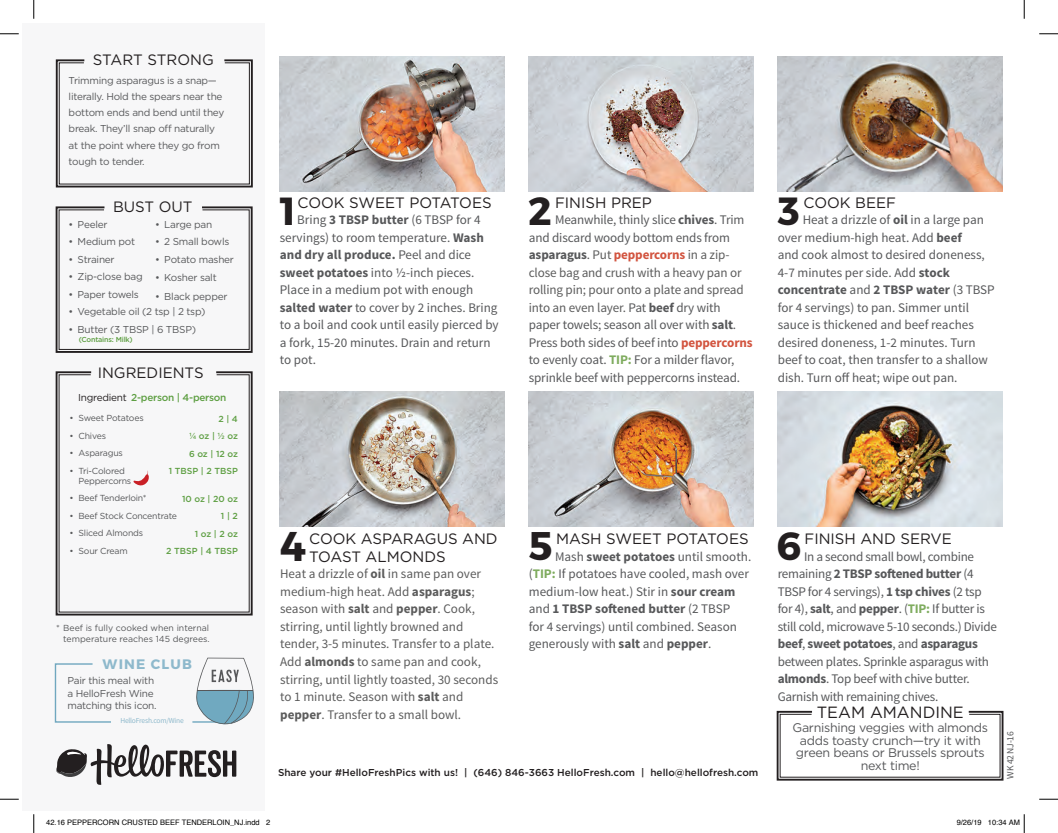
<style>
.page{position:relative;width:1058px;height:833px;background:#fff}
.page>*{position:absolute;margin:0;border:0;box-sizing:border-box;transform-origin:0 0}
.t1{font:700 41.5px "Montserrat";color:#231f20}
.t2{font:700 39.88px "Montserrat";color:#231f20}
.t3{font:700 39.25px "Montserrat";color:#231f20}
.t4{font:700 39.12px "Montserrat";color:#231f20}
.t5{font:16.25px "Gotham";color:#231f20}
.t6{font:15px/17.5px "Gotham";color:#231f20}
.t7{font:700 13.75px "Montserrat";letter-spacing:.085em;color:#8eb9cc}
.t8{font:13.12px/17.5px "Source Sans Pro";letter-spacing:-.01em;color:#57585a}
.t9{font:13.12px/17.5px "Source Sans Pro";color:#5c5c5c}
.t10{font:12.5px/12.5px "Gotham";letter-spacing:-.025em;color:#57585a;text-align:center}
.t11{font:10px/16.2px "Gotham";letter-spacing:-.025em;color:#57585a}
.t12{font:500 10px "Gotham";color:#231f20}
.t13{font:500 10px "Gotham";letter-spacing:-.025em;color:#5e9f43}
.t14{font:9.62px "Source Sans Pro";letter-spacing:-.025em;color:#57585a}
.t15{font:8.75px/10px "Gotham";letter-spacing:-.025em;color:#57585a}
.t16{font:500 8.75px/17.5px "Gotham";color:#5e9f43;text-align:right}
.t17{font:8.75px/10.5px "Gotham";color:#57585a;text-align:right}
.t18{font:7.5px "Helvetica";color:#000}
.t19{font:7.5px "Source Sans Pro";letter-spacing:-.025em;color:#8eb9cc}
.t20{font:500 7.25px "Gotham";letter-spacing:-.025em;color:#5e9f43}
.s1{font-weight:700}
.s2{color:#5c5c5c}
.s3{font-weight:700;color:#d2543f}
.s4{font-weight:700;color:#7fac5f}
.s5{font-weight:400;color:#231f20}
</style>
<div class="page">
<div style="left:23px;top:23px;width:242px;height:787px;background:#f7f7f8"></div>
<svg style="left:54px;top:663px;width:57px;height:60px"></svg>
<svg style="left:55px;top:206px;width:198px;height:147px"></svg>
<svg style="left:55px;top:371px;width:198px;height:245px"></svg>
<svg style="left:55px;top:59px;width:198px;height:129px"></svg>
<svg style="left:56px;top:744px;width:180px;height:40px"></svg>
<svg style="left:776px;top:710px;width:228px;height:71px"></svg>
<svg style="left:133px;top:470px;width:16px;height:19px"></svg>
<img style="left:280px;top:56px;width:225px;height:135px">
<img style="left:529px;top:56px;width:225px;height:135px">
<img style="left:529px;top:391px;width:225px;height:135px">
<img style="left:280px;top:391px;width:225px;height:135px">
<img style="left:777px;top:56px;width:225px;height:135px">
<img style="left:777px;top:391px;width:225px;height:135px">
<svg style="left:193px;top:657px;width:61px;height:68px"></svg>
<svg style="left:0;top:33px;width:19px;height:2px"></svg>
<svg style="left:1039px;top:33px;width:19px;height:2px"></svg>
<svg style="left:0;top:798px;width:19px;height:2px"></svg>
<svg style="left:1039px;top:798px;width:19px;height:2px"></svg>
<svg style="left:33px;top:0;width:2px;height:19px"></svg>
<svg style="left:33px;top:814px;width:2px;height:19px"></svg>
<svg style="left:1023px;top:0;width:2px;height:19px"></svg>
<svg style="left:1023px;top:814px;width:2px;height:19px"></svg>
<p class="t6" style="left:93px;top:50px;width:122px">START STRONG</p>
<p class="t11" style="left:69px;top:72px;width:157px">Trimming asparagus is a snap— literally. Hold the spears near the bottom ends and bend until they break. They’ll snap off naturally at the point where they go from tough to tender.</p>
<h3 class="t4" style="left:280px;top:186px;width:18px">1</h3>
<h3 class="t3" style="left:528px;top:186px;width:25px">2</h3>
<h3 class="t3" style="left:778px;top:186px;width:23px">3</h3>
<p class="t6" style="left:297px;top:193px;width:196px">COOK SWEET POTATOES</p>
<p class="t6" style="left:113px;top:198px;width:81px">BUST OUT</p>
<p class="t6" style="left:555px;top:193px;width:98px">FINISH PREP</p>
<p class="t6" style="left:803px;top:193px;width:94px">COOK BEEF</p>
<p class="t8" style="left:280px;top:211px;width:220px;text-indent:17px">Bring <span class="s1">3 TBSP butter</span> (6 TBSP for 4 servings) to room temperature. <span class="s1">Wash and dry all produce.</span> Peel and dice <span class="s1">sweet potatoes</span> into ½-inch pieces.<br>Place in a medium pot with enough <span class="s1">salted water</span> to cover by 2 inches. Bring to a boil and cook until easily pierced by a fork, 15-20 minutes. Drain and return to pot.</p>
<p class="t8" style="left:529px;top:211px;width:225px;text-indent:26px">Meanwhile, thinly slice <span class="s1">chives</span>. Trim and discard woody bottom ends from <span class="s1">asparagus</span>. <span class="s2">Put</span> <span class="s3">peppercorns</span> <span class="s2">in a zip&shy;close bag and crush with a heavy pan or rolling pin; pour onto a plate and spread into an even layer.</span> Pat <span class="s1">beef</span> dry with paper towels; season all over with <span class="s1">salt</span>.<br>Press both sides of beef into <span class="s3">peppercorns </span>to evenly coat. <span class="s4">TIP:</span> For a milder flavor, sprinkle beef with peppercorns instead.</p>
<p class="t8" style="left:777px;top:211px;width:218px;text-indent:25px">Heat a drizzle of <span class="s1">oil</span> in a large pan over medium-high heat. Add <span class="s1">beef<br></span>and cook almost to desired doneness, 4-7 minutes per side. Add <span class="s1">stock concentrate</span> and <span class="s1">2 TBSP water</span> (3 TBSP for 4 servings) to pan. Simmer until sauce is thickened and beef reaches desired doneness, 1-2 minutes. Turn beef to coat, then transfer to a shallow dish. Turn off heat; wipe out pan.</p>
<p class="t11" style="left:69px;top:216px;width:40px">• Peeler</p>
<p class="t11" style="left:69px;top:233px;width:68px">• Medium pot</p>
<p class="t11" style="left:69px;top:251px;width:47px">• Strainer</p>
<p class="t11" style="left:69px;top:268px;width:76px">• Zip-close bag</p>
<p class="t11" style="left:69px;top:286px;width:72px">• Paper towels</p>
<p class="t11" style="left:69px;top:303px;width:138px">• Vegetable oil (2 tsp | 2 tsp)</p>
<p class="t11" style="left:69px;top:321px;width:129px">• Butter (3 TBSP | 6 TBSP)</p>
<p class="t11" style="left:155px;top:216px;width:58px">• Large pan</p>
<p class="t11" style="left:155px;top:233px;width:76px">• 2 Small bowls</p>
<p class="t11" style="left:155px;top:251px;width:80px">• Potato masher</p>
<p class="t11" style="left:155px;top:269px;width:63px">• Kosher salt</p>
<p class="t11" style="left:155px;top:288px;width:74px">• Black pepper</p>
<p class="t20" style="left:79px;top:334px;width:55px">(Contains: Milk)</p>
<p class="t6" style="left:98px;top:363px;width:107px">INGREDIENTS</p>
<p class="t13" style="left:78px;top:390px;width:150px"><span class="s5">Ingredient</span> 2-person | 4-person</p>
<p class="t16" style="left:169px;top:409px;width:71px">2 | 4<br>¼ oz | ½ oz<br>6 oz | 12 oz<br>1 TBSP | 2 TBSP</p>
<p class="t16" style="left:166px;top:489px;width:73px">10 oz | 20 oz<br>1 | 2<br>1 oz | 2 oz<br>2 TBSP | 4 TBSP</p>
<p class="t15" style="left:70px;top:413px;width:76px">• Sweet Potatoes</p>
<p class="t15" style="left:70px;top:430px;width:38px">• Chives</p>
<p class="t15" style="left:70px;top:448px;width:55px">• Asparagus</p>
<p class="t15" style="left:79px;top:465px;width:54px;text-indent:-9px">• Tri-Colored<br>Peppercorns</p>
<p class="t15" style="left:70px;top:493px;width:79px">• Beef Tenderloin*</p>
<p class="t15" style="left:70px;top:510px;width:109px">• Beef Stock Concentrate</p>
<p class="t15" style="left:70px;top:528px;width:75px">• Sliced Almonds</p>
<p class="t15" style="left:70px;top:545px;width:60px">• Sour Cream</p>
<p class="t17" style="left:56px;top:623px;width:155px">* Beef is fully cooked when internal temperature reaches 145 degrees.</p>
<p class="t7" style="left:103px;top:655px;width:91px">WINE CLUB</p>
<p class="t11" style="left:68px;top:674px;width:91px;line-height:12.5px">Pair this meal with a HelloFresh Wine matching this icon.</p>
<p class="t19" style="left:120px;top:716px;width:65px">HelloFresh.com/Wine</p>
<h1 class="t1" style="left:280px;top:521px;width:28px">4</h1>
<h2 class="t2" style="left:529px;top:521px;width:25px">5</h2>
<h3 class="t3" style="left:776px;top:522px;width:26px">6</h3>
<p class="t6" style="left:309px;top:529px;width:190px">COOK ASPARAGUS AND<br>TOAST ALMONDS</p>
<p class="t6" style="left:556px;top:529px;width:194px">MASH SWEET POTATOES</p>
<p class="t6" style="left:804px;top:529px;width:149px">FINISH AND SERVE</p>
<p class="t8" style="left:529px;top:547px;width:224px;text-indent:26px">Mash <span class="s1">sweet potatoes</span> until smooth. (<span class="s4">TIP:</span> If potatoes have cooled, mash over medium-low heat.) Stir in <span class="s1">sour cream </span>and <span class="s1">1 TBSP softened butter</span> (2 TBSP<br>for 4 servings) until combined. Season generously with <span class="s1">salt</span> and <span class="s1">pepper</span>.</p>
<p class="t8" style="left:777px;top:547px;width:221px;text-indent:26px">In a second small bowl, combine remaining <span class="s1">2 TBSP softened butter</span> (4<br>TBSP for 4 servings), <span class="s1">1 tsp chives</span> (2 tsp for 4), <span class="s1">salt</span>, and <span class="s1">pepper</span>. (<span class="s4">TIP:</span> If butter is still cold, microwave 5-10 seconds.) Divide <span class="s1">beef</span>, <span class="s1">sweet potatoes</span>, and <span class="s1">asparagus </span>between plates. Sprinkle asparagus with <span class="s1">almonds</span>. Top beef with chive butter.<br>Garnish with remaining chives.</p>
<p class="t5" style="left:816px;top:703px;width:149px">TEAM AMANDINE</p>
<p class="t9" style="left:280px;top:565px;width:220px">Heat a drizzle of <span class="s1">oil</span> in same pan over medium-high heat. Add <span class="s1">asparagus</span>; season with <span class="s1">salt</span> and <span class="s1">pepper</span>. Cook, stirring, until lightly browned and tender, 3-5 minutes. Transfer to a plate.<br>Add <span class="s1">almonds</span> to same pan and cook, stirring, until lightly toasted, 30 seconds to 1 minute. Season with <span class="s1">salt</span> and <span class="s1">pepper</span>. Transfer to a small bowl.</p>
<p class="t12" style="left:278px;top:766px;width:482px">Share your #HelloFreshPics with us! | (646) 846-3663 HelloFresh.com | hello@hellofresh.com</p>
<p class="t10" style="left:792px;top:721px;width:197px">Garnishing veggies with almonds adds toasty crunch—try it with green beans or Brussels sprouts next time!</p>
<p class="t14" style="left:1004px;top:778px;width:49px;rotate:-90deg">WK 42 NJ-16</p>
<p class="t18" style="left:46px;top:817px;width:225px">42.16 PEPPERCORN CRUSTED BEEF TENDERLOIN_NJ.indd 2</p>
<p class="t18" style="left:956px;top:817px;width:65px">9/26/19 10:34 AM</p>
</div>
